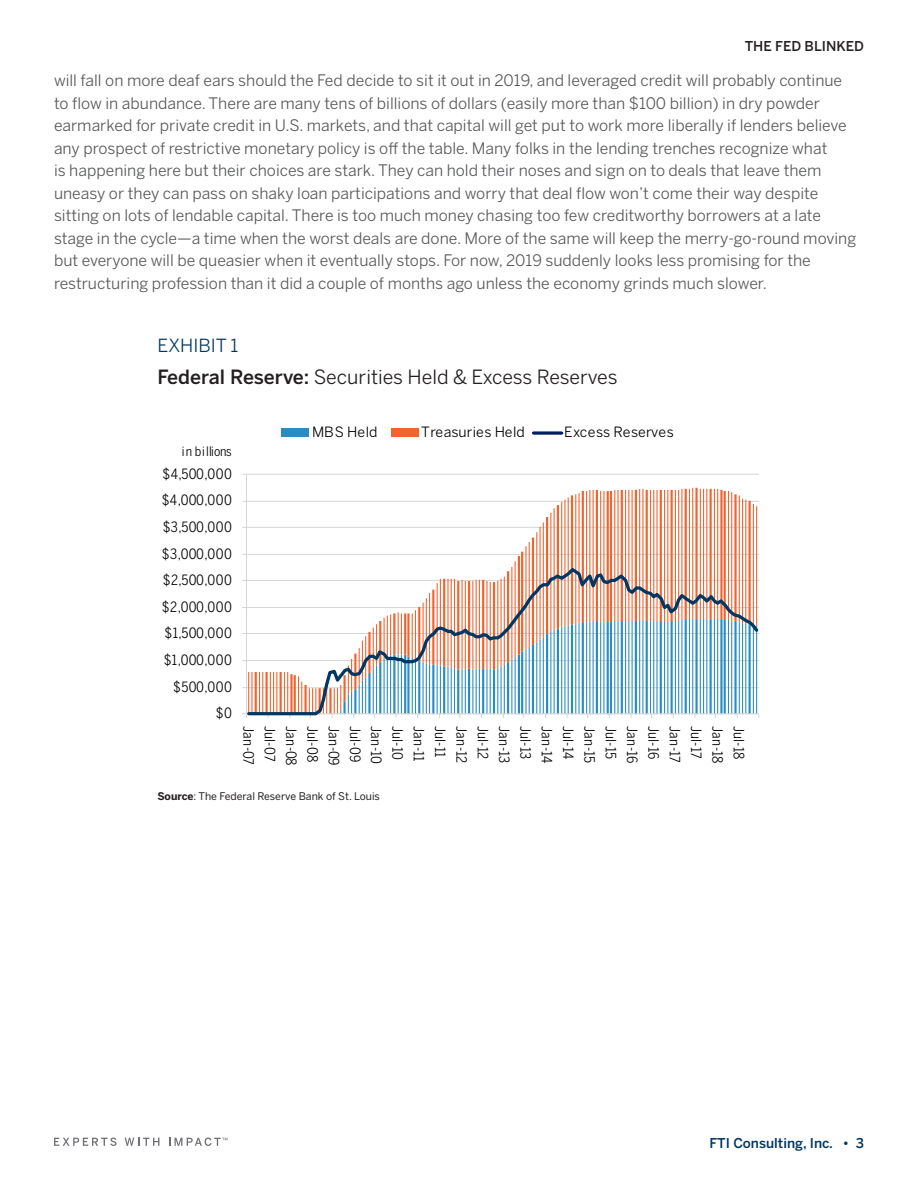
<style>
.page{position:relative;width:918px;height:1188px;background:#fff}
.page>*{position:absolute;margin:0;border:0;box-sizing:border-box;transform-origin:0 0}
.t1{font:19.5px "Benton Sans";letter-spacing:-.005em;color:#231f20}
.t2{font:18px "Benton Sans";color:#003763}
.Body_Text{font:15.75px/22.5px "Benton Sans";color:#57585a}
.t3{font:14.1px "Benton Sans Cond";letter-spacing:.015em;color:#000}
.t4{font:14.1px "Benton Sans";letter-spacing:.01em;color:#000}
.t5{font:500 13.5px "Benton Sans";color:#003763}
.Body_Text-2{font:500 13.5px "Benton Sans";color:#231f20}
.t6{font:13.05px "Benton Sans Cond";letter-spacing:.02em;color:#000}
.quotes{font:10.5px "Benton Sans";color:#231f20}
.s1{font-weight:500}
.s2{font-weight:700}
</style>
<div class="page">
<svg style="left:54px;top:1138px;width:63px;height:8px"></svg>
<svg style="left:125px;top:1138px;width:34px;height:8px"></svg>
<svg style="left:169px;top:1138px;width:58px;height:8px"></svg>
<hr style="left:247px;top:474px;width:512px;height:1px;background:#d4d6d7">
<hr style="left:247px;top:501px;width:512px;height:1px;background:#d4d6d7">
<hr style="left:247px;top:527px;width:512px;height:1px;background:#d4d6d7">
<hr style="left:247px;top:554px;width:512px;height:1px;background:#d4d6d7">
<svg style="left:514px;top:488px;width:243px;height:77px"></svg>
<hr style="left:246px;top:474px;width:1px;height:240px;background:#d4d6d7">
<svg style="left:245px;top:565px;width:515px;height:152px"></svg>
<div style="left:282px;top:428px;width:27px;height:9px;background:#298dc1"></div>
<div style="left:391px;top:428px;width:27px;height:9px;background:#f2632e"></div>
<svg style="left:534px;top:431px;width:28px;height:4px"></svg>
<p class="Body_Text-2" style="left:745px;top:38px;width:121px">THE FED BLINKED</p>
<p class="Body_Text" style="left:54px;top:69px;width:804px">will fall on more deaf ears should the Fed decide to sit it out in 2019, and leveraged credit will probably continue to flow in abundance. There are many tens of billions of dollars (easily more than $100 billion) in dry powder earmarked for private credit in U.S. markets, and that capital will get put to work more liberally if lenders believe any prospect of restrictive monetary policy is off the table. Many folks in the lending trenches recognize what<br>is happening here but their choices are stark. They can hold their noses and sign on to deals that leave them uneasy or they can pass on shaky loan participations and worry that deal flow won’t come their way despite sitting on lots of lendable capital. There is too much money chasing too few creditworthy borrowers at a late stage in the cycle—a time when the worst deals are done. More of the same will keep the merry-go-round moving but everyone will be queasier when it eventually stops. For now, 2019 suddenly looks less promising for the restructuring profession than it did a couple of months ago unless the economy grinds much slower.</p>
<p class="t2" style="left:158px;top:335px;width:82px">EXHIBIT 1</p>
<p class="t1" style="left:158px;top:366px;width:462px"><span class="s1">Federal Reserve:</span> Securities Held &amp; Excess Reserves</p>
<p class="t6" style="left:182px;top:443px;width:51px">in billions</p>
<p class="t3" style="left:163px;top:465px;width:71px">$4,500,000</p>
<p class="t3" style="left:162px;top:492px;width:72px">$4,000,000</p>
<p class="t3" style="left:163px;top:519px;width:71px">$3,500,000</p>
<p class="t3" style="left:162px;top:545px;width:71px">$3,000,000</p>
<p class="t3" style="left:163px;top:572px;width:71px">$2,500,000</p>
<p class="t3" style="left:162px;top:598px;width:71px">$2,000,000</p>
<p class="t3" style="left:165px;top:625px;width:69px">$1,500,000</p>
<p class="t3" style="left:164px;top:652px;width:70px">$1,000,000</p>
<p class="t3" style="left:173px;top:678px;width:60px">$500,000</p>
<p class="t3" style="left:216px;top:705px;width:18px">$0</p>
<p class="t4" style="left:312px;top:424px;width:67px">MBS Held</p>
<p class="t4" style="left:421px;top:424px;width:105px">Treasuries Held</p>
<p class="t4" style="left:564px;top:424px;width:111px">Excess Reserves</p>
<p class="t3" style="left:257px;top:726px;width:40px;rotate:90deg">Jan-07</p>
<p class="t3" style="left:278px;top:726px;width:37px;rotate:90deg">Jul-07</p>
<p class="t3" style="left:299px;top:726px;width:41px;rotate:90deg">Jan-08</p>
<p class="t3" style="left:321px;top:726px;width:37px;rotate:90deg">Jul-08</p>
<p class="t3" style="left:342px;top:726px;width:41px;rotate:90deg">Jan-09</p>
<p class="t3" style="left:363px;top:726px;width:37px;rotate:90deg">Jul-09</p>
<p class="t3" style="left:385px;top:726px;width:39px;rotate:90deg">Jan-10</p>
<p class="t3" style="left:406px;top:726px;width:35px;rotate:90deg">Jul-10</p>
<p class="t3" style="left:427px;top:726px;width:36px;rotate:90deg">Jan-11</p>
<p class="t3" style="left:449px;top:726px;width:33px;rotate:90deg">Jul-11</p>
<p class="t3" style="left:470px;top:726px;width:38px;rotate:90deg">Jan-12</p>
<p class="t3" style="left:491px;top:726px;width:35px;rotate:90deg">Jul-12</p>
<p class="t3" style="left:513px;top:726px;width:38px;rotate:90deg">Jan-13</p>
<p class="t3" style="left:534px;top:726px;width:35px;rotate:90deg">Jul-13</p>
<p class="t3" style="left:555px;top:726px;width:38px;rotate:90deg">Jan-14</p>
<p class="t3" style="left:577px;top:726px;width:35px;rotate:90deg">Jul-14</p>
<p class="t3" style="left:598px;top:726px;width:38px;rotate:90deg">Jan-15</p>
<p class="t3" style="left:619px;top:726px;width:35px;rotate:90deg">Jul-15</p>
<p class="t3" style="left:640px;top:726px;width:38px;rotate:90deg">Jan-16</p>
<p class="t3" style="left:662px;top:726px;width:35px;rotate:90deg">Jul-16</p>
<p class="t3" style="left:683px;top:726px;width:37px;rotate:90deg">Jan-17</p>
<p class="t3" style="left:704px;top:726px;width:34px;rotate:90deg">Jul-17</p>
<p class="t3" style="left:726px;top:726px;width:38px;rotate:90deg">Jan-18</p>
<p class="t3" style="left:747px;top:726px;width:35px;rotate:90deg">Jul-18</p>
<p class="quotes" style="left:158px;top:790px;width:224px"><span class="s2">Source</span>: The Federal Reserve Bank of St. Louis</p>
<p class="t5" style="left:709px;top:1135px;width:156px">FTI Consulting, Inc. • 3</p>
</div>
